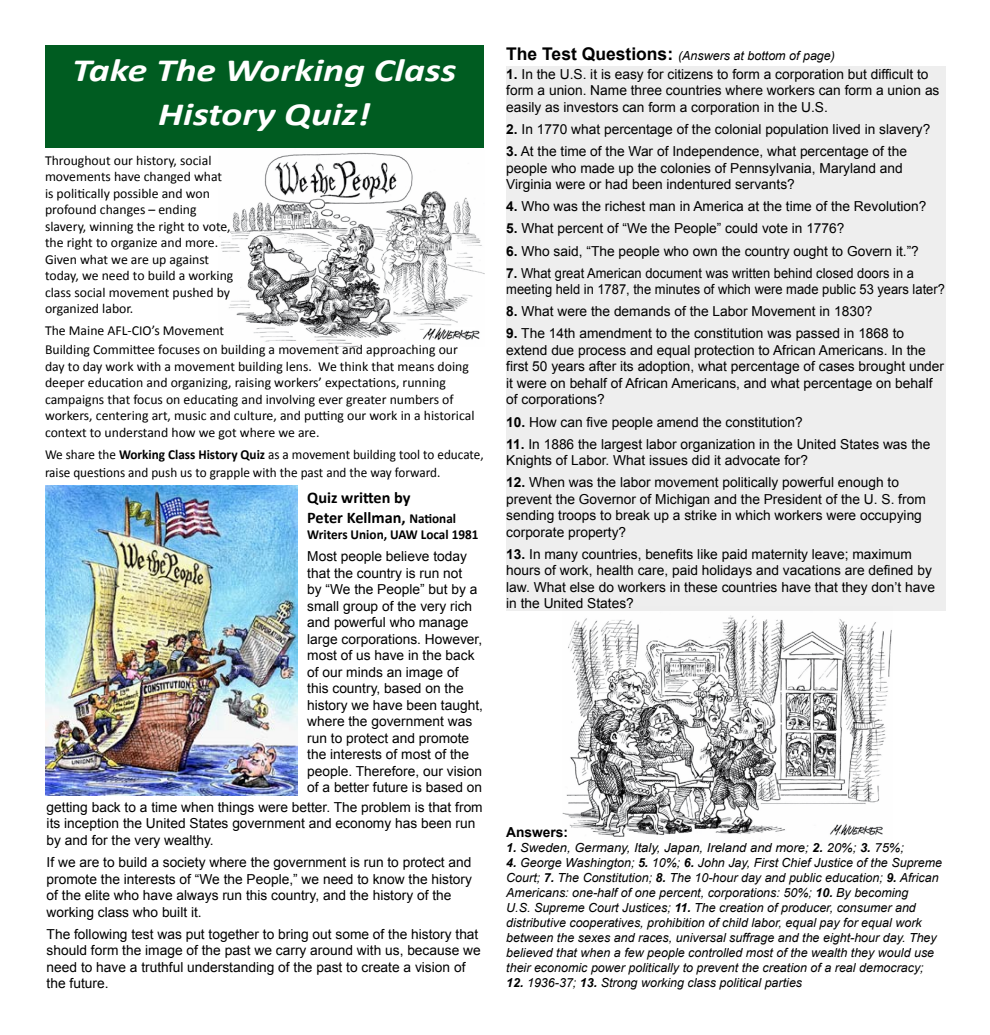
<style>
.page{position:relative;width:990px;height:1035px;background:#fff}
.page>*{position:absolute;margin:0;border:0;box-sizing:border-box;transform-origin:0 0}
.t1{font:italic 700 32.5px/44.6px "Calibri";color:#fff;text-align:center;scale:1.22 1}
.t2{font:700 16.25px/19.5px "Calibri";color:#000}
.t3{font:13.75px/16.5px "Arial";color:#000}
.t4{font:13.75px/16.5px "Calibri";color:#000}
.t5{font:13.75px/18px "Calibri";color:#000;scale:.96 1}
.t6{font:13.75px/16.5px "Arial";color:#000;scale:.94 1}
.t7{font:700 13.75px/22.1px "Calibri";color:#000;scale:.96 1}
.t8{font:700 13.75px "Arial";color:#000}
.t9{font:italic 12.5px/15px "Arial";color:#000}
.t10{font:italic 12.5px "Arial";color:#000;scale:1.04 1}
.s1{font-weight:700}
.s2{font-size:13.75px}
.s3{font-family:"Arial";font-weight:400}
.s4{font-weight:700;font-style:normal;font-size:17.5px}
</style>
<div class="page">
<div style="left:45px;top:45px;width:439px;height:103px;background:#005c21"></div>
<img style="left:219px;top:153px;width:265px;height:194px">
<img style="left:562px;top:615px;width:330px;height:222px">
<div style="left:506px;top:66px;width:440px;height:545px;background:#eee"></div>
<img style="left:45px;top:485px;width:253px;height:310px">
<p class="t1" style="left:72px;top:48px;width:316px">Take The Working Class<br>History Quiz!</p>
<p class="t4" style="left:45px;top:152px;width:190px">Throughout our history, social movements have changed what is politically possible and won profound changes – ending slavery, winning the right to vote, the right to organize and more.<br>Given what we are up against today, we need to build a working class social movement pushed by organized labor.</p>
<p class="t4" style="left:45px;top:321px;width:414px;line-height:18.8px">The Maine AFL-CIO’s Movement<br>Building Committee focuses on building a movement and approaching our</p>
<p class="t4" style="left:45px;top:358px;width:431px">day to day work with a movement building lens. We think that means doing deeper education and organizing, raising workers’ expectations, running campaigns that focus on educating and involving ever greater numbers of workers, centering art, music and culture, and putting our work in a historical context to understand how we got where we are.</p>
<p class="t5" style="left:45px;top:445px;width:459px">We share the <span class="s1">Working Class History Quiz</span> as a movement building tool to educate, raise questions and push us to grapple with the past and the way forward.</p>
<p class="t2" style="left:307px;top:488px;width:150px">Quiz written by<br>Peter Kellman, <span class="s2">National</span></p>
<p class="t7" style="left:307px;top:523px;width:180px">Writers Union, UAW Local 1981<br><span class="s3">Most people believe today</span></p>
<p class="t3" style="left:307px;top:565px;width:177px">that the country is run not<br>by “We the People” but by a small group of the very rich and powerful who manage large corporations. However, most of us have in the back of our minds an image of this country, based on the history we have been taught, where the government was run to protect and promote the interests of most of the people. Therefore, our vision of a better future is based on</p>
<p class="t3" style="left:47px;top:799px;width:438px">getting back to a time when things were better. The problem is that from its inception the United States government and economy has been run by and for the very wealthy.</p>
<p class="t3" style="left:47px;top:854px;width:427px">If we are to build a society where the government is run to protect and promote the interests of “We the People,” we need to know the history of the elite who have always run this country, and the history of the working class who built it.</p>
<p class="t3" style="left:47px;top:926px;width:436px">The following test was put together to bring out some of the history that should form the image of the past we carry around with us, because we need to have a truthful understanding of the past to create a vision of the future.</p>
<p class="t9" style="left:506px;top:48px;width:330px"><span class="s4">The Test Questions:</span> (Answers at bottom of page)</p>
<p class="t3" style="left:506px;top:66px;width:435px"><span class="s1">1.</span> In the U.S. it is easy for citizens to form a corporation but difficult to form a union. Name three countries where workers can form a union as easily as investors can form a corporation in the U.S.</p>
<p class="t3" style="left:506px;top:121px;width:426px"><span class="s1">2.</span> In 1770 what percentage of the colonial population lived in slavery?</p>
<p class="t3" style="left:506px;top:143px;width:402px"><span class="s1">3.</span> At the time of the War of Independence, what percentage of the people who made up the colonies of Pennsylvania, Maryland and<br>Virginia were or had been indentured servants?</p>
<p class="t3" style="left:506px;top:198px;width:422px"><span class="s1">4.</span> Who was the richest man in America at the time of the Revolution?</p>
<p class="t3" style="left:506px;top:221px;width:340px"><span class="s1">5.</span> What percent of “We the People” could vote in 1776?</p>
<p class="t3" style="left:506px;top:243px;width:414px"><span class="s1">6.</span> Who said, “The people who own the country ought to Govern it.”?</p>
<p class="t6" style="left:506px;top:265px;width:468px"><span class="s1">7.</span> What great American document was written behind closed doors in a meeting held in 1787, the minutes of which were made public 53 years later?</p>
<p class="t3" style="left:506px;top:303px;width:368px"><span class="s1">8.</span> What were the demands of the Labor Movement in 1830?</p>
<p class="t3" style="left:506px;top:326px;width:439px"><span class="s1">9.</span> The 14th amendment to the constitution was passed in 1868 to extend due process and equal protection to African Americans. In the first 50 years after its adoption, what percentage of cases brought under it were on behalf of African Americans, and what percentage on behalf of corporations?</p>
<p class="t3" style="left:506px;top:414px;width:298px"><span class="s1">10.</span> How can five people amend the constitution?</p>
<p class="t3" style="left:506px;top:436px;width:426px"><span class="s1">11.</span> In 1886 the largest labor organization in the United States was the<br>Knights of Labor. What issues did it advocate for?</p>
<p class="t3" style="left:506px;top:474px;width:421px"><span class="s1">12.</span> When was the labor movement politically powerful enough to prevent the Governor of Michigan and the President of the U. S. from sending troops to break up a strike in which workers were occupying corporate property?</p>
<p class="t3" style="left:506px;top:546px;width:430px"><span class="s1">13.</span> In many countries, benefits like paid maternity leave; maximum hours of work, health care, paid holidays and vacations are defined by law. What else do workers in these countries have that they don’t have in the United States?</p>
<p class="t8" style="left:506px;top:823px;width:63px">Answers:</p>
<p class="t10" style="left:506px;top:839px;width:384px"><span class="s1">1.</span> Sweden, Germany, Italy, Japan, Ireland and more; <span class="s1">2.</span> 20%; <span class="s1">3.</span> 75%;</p>
<p class="t9" style="left:506px;top:855px;width:437px"><span class="s1">4.</span> George Washington; <span class="s1">5.</span> 10%; <span class="s1">6.</span> John Jay, First Chief Justice of the Supreme Court; <span class="s1">7.</span> The Constitution; <span class="s1">8.</span> The 10-hour day and public education; <span class="s1">9.</span> African Americans: one-half of one percent, corporations: 50%; <span class="s1">10.</span> By becoming<br>U.S. Supreme Court Justices; <span class="s1">11.</span> The creation of producer, consumer and distributive cooperatives, prohibition of child labor, equal pay for equal work between the sexes and races, universal suffrage and the eight-hour day. They believed that when a few people controlled most of the wealth they would use their economic power politically to prevent the creation of a real democracy;</p>
<p class="t9" style="left:506px;top:975px;width:297px"><span class="s1">12.</span> 1936-37; <span class="s1">13.</span> Strong working class political parties</p>
</div>
